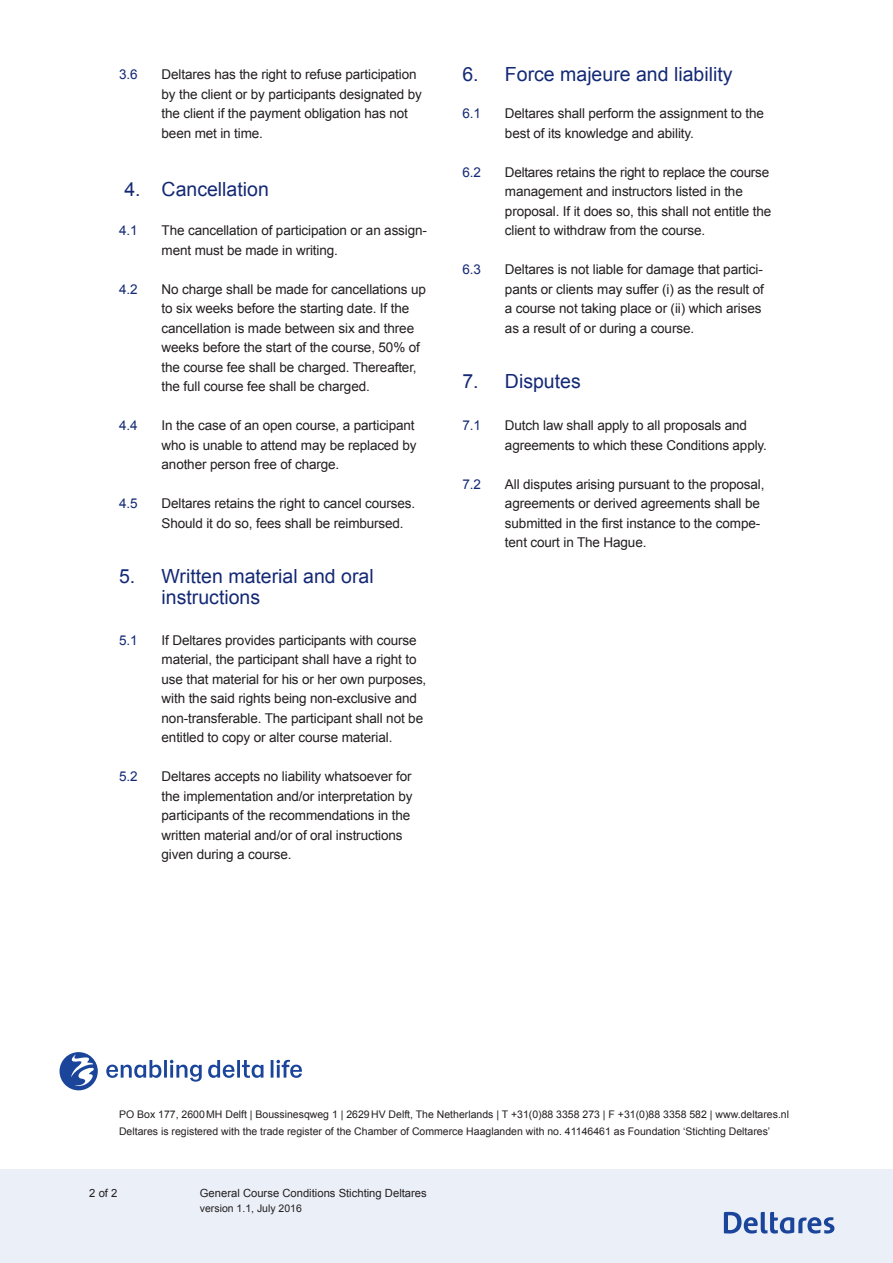
<style>
.page{position:relative;width:893px;height:1263px;background:#fff}
.page>*{position:absolute;margin:0;border:0;box-sizing:border-box;transform-origin:0 0}
.t1{font:19.5px/21px "Arial";color:#142975}
.t2{font:13.5px/19.5px "Arial";letter-spacing:-.01em;color:#231f20}
.t3{font:13.5px "Arial";color:#142975}
.t4{font:11.25px "Arial";color:#231f20}
.t5{font:10.5px/17px "Arial";color:#231f20}
</style>
<div class="page">
<svg style="left:60px;top:1052px;width:242px;height:38px"></svg>
<div style="left:0;top:1169px;width:893px;height:94px;background:#eaeff8"></div>
<svg style="left:724px;top:1212px;width:110px;height:21px"></svg>
<p class="t3" style="left:119px;top:65px;width:20px">3.6</p>
<p class="t2" style="left:162px;top:65px;width:262px">Deltares has the right to refuse participation by the client or by participants designated by the client if the payment obligation has not been met in time.</p>
<h1 class="t1" style="left:124px;top:179px;width:146px">4. Cancellation</h1>
<p class="t3" style="left:119px;top:221px;width:20px">4.1</p>
<p class="t2" style="left:162px;top:221px;width:267px">The cancellation of participation or an assign&shy;ment must be made in writing.</p>
<p class="t3" style="left:119px;top:280px;width:20px">4.2</p>
<p class="t2" style="left:162px;top:279px;width:266px">No charge shall be made for cancellations up to six weeks before the starting date. If the cancellation is made between six and three weeks before the start of the course, 50% of the course fee shall be charged. Thereafter, the full course fee shall be charged.</p>
<p class="t3" style="left:119px;top:416px;width:20px">4.4</p>
<p class="t2" style="left:162px;top:416px;width:256px">In the case of an open course, a participant who is unable to attend may be replaced by another person free of charge.</p>
<p class="t3" style="left:119px;top:494px;width:20px">4.5</p>
<p class="t2" style="left:162px;top:494px;width:255px">Deltares retains the right to cancel courses.<br>Should it do so, fees shall be reimbursed.</p>
<h1 class="t1" style="left:162px;top:565px;width:214px;text-indent:-43px">5. Written material and oral instructions</h1>
<p class="t3" style="left:119px;top:631px;width:20px">5.1</p>
<p class="t2" style="left:162px;top:630px;width:266px">If Deltares provides participants with course material, the participant shall have a right to use that material for his or her own purposes, with the said rights being non-exclusive and non-transferable. The participant shall not be entitled to copy or alter course material.</p>
<p class="t3" style="left:119px;top:767px;width:20px">5.2</p>
<p class="t2" style="left:162px;top:767px;width:252px">Deltares accepts no liability whatsoever for the implementation and/or interpretation by participants of the recommendations in the written material and/or of oral instructions given during a course.</p>
<h1 class="t1" style="left:462px;top:63px;width:272px">6. Force majeure and liability</h1>
<p class="t3" style="left:462px;top:104px;width:20px">6.1</p>
<p class="t2" style="left:505px;top:104px;width:261px">Deltares shall perform the assignment to the best of its knowledge and ability.</p>
<p class="t3" style="left:462px;top:163px;width:20px">6.2</p>
<p class="t2" style="left:505px;top:162px;width:268px">Deltares retains the right to replace the course management and instructors listed in the proposal. If it does so, this shall not entitle the client to withdraw from the course.</p>
<p class="t3" style="left:462px;top:260px;width:20px">6.3</p>
<p class="t2" style="left:505px;top:260px;width:261px">Deltares is not liable for damage that partici&shy;pants or clients may suffer (i) as the result of a course not taking place or (ii) which arises as a result of or during a course.</p>
<h1 class="t1" style="left:462px;top:370px;width:120px">7. Disputes</h1>
<p class="t3" style="left:462px;top:416px;width:20px">7.1</p>
<p class="t2" style="left:505px;top:416px;width:263px">Dutch law shall apply to all proposals and agreements to which these Conditions apply.</p>
<p class="t3" style="left:462px;top:475px;width:20px">7.2</p>
<p class="t2" style="left:505px;top:474px;width:261px">All disputes arising pursuant to the proposal, agreements or derived agreements shall be submitted in the first instance to the compe&shy;tent court in The Hague.</p>
<p class="t5" style="left:119px;top:1106px;width:671px">PO Box 177, 2600MH Delft | Boussinesqweg 1 | 2629HV Delft, The Netherlands | T +31(0)88 3358 273 | F +31(0)88 3358 582 | www.deltares.nl<br>Deltares is registered with the trade register of the Chamber of Commerce Haaglanden with no. 41146461 as Foundation ‘Stichting Deltares’</p>
<p class="t4" style="left:89px;top:1186px;width:30px">2 of 2</p>
<p class="t4" style="left:200px;top:1186px;width:228px">General Course Conditions Stichting Deltares</p>
<p class="t5" style="left:200px;top:1200px;width:104px">version 1.1, July 2016</p>
<p class="t4" style="left:89px;top:1186px;width:38px">1 van 2</p>
<p class="t4" style="left:200px;top:1186px;width:33px">S ctie</p>
<p class="t4" style="left:200px;top:1186px;width:247px">Algemene Cursusvoorwaarden S chting Deltares</p>
<p class="t5" style="left:200px;top:1200px;width:9px">V</p>
<p class="t5" style="left:223px;top:1200px;width:70px">e 1.1, juli 2016</p>
</div>
